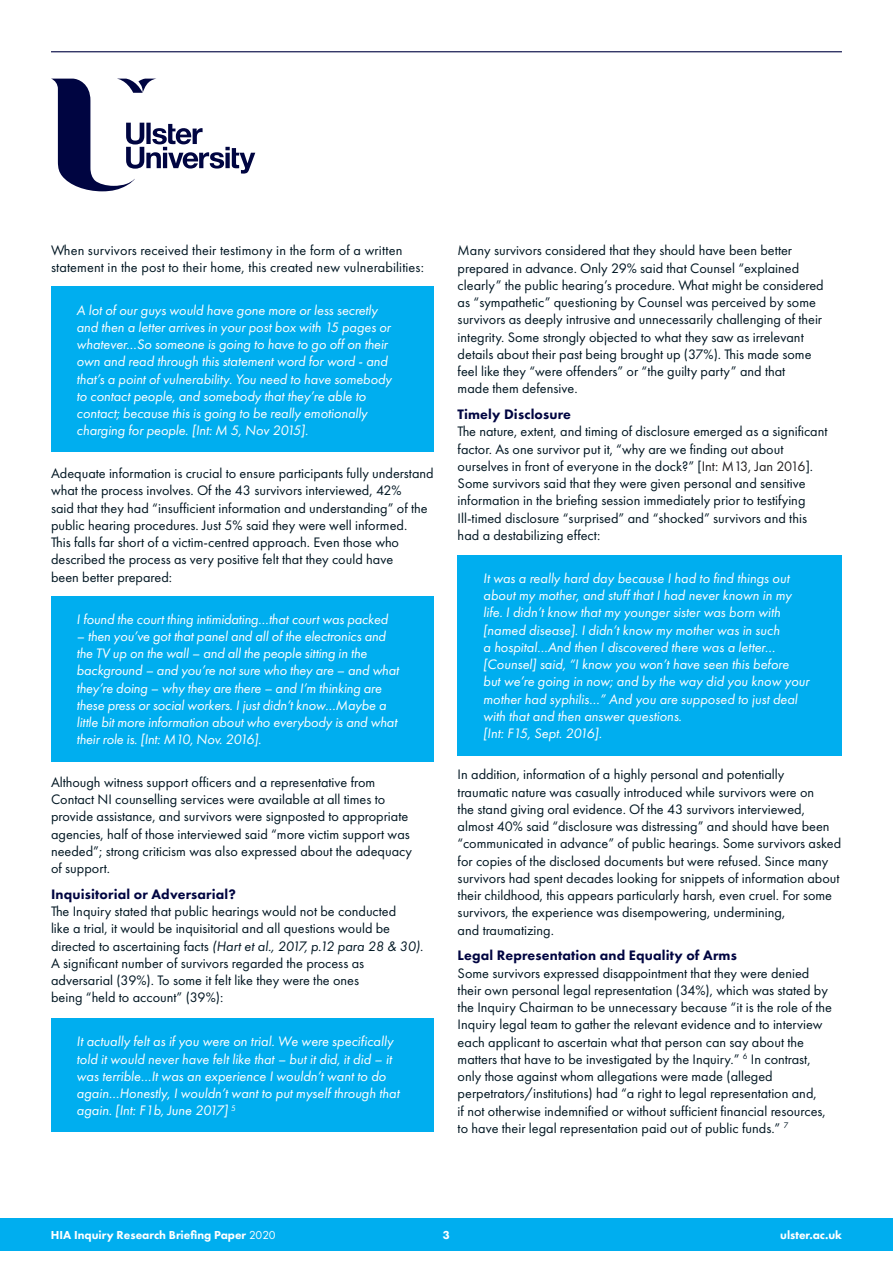
<style>
.page{position:relative;width:893px;height:1263px;background:#fff}
.page>*{position:absolute;margin:0;border:0;box-sizing:border-box;transform-origin:0 0}
.Body_copy{font:14.25px/17.2px "Futura PT";color:#011622}
.Body_copy-2{font:italic 14.25px/17.2px "Futura PT";letter-spacing:-.005em;color:#fff}
.Sub_header_italic{font:800 14.25px "Futura PT";letter-spacing:.01em;color:#000541}
.t1{font:800 12px "Futura PT";color:#fff}
.s1{font-style:italic}
.s2{color:#231f20}
.s3{font-weight:400}
</style>
<div class="page">
<div style="left:0;top:1218px;width:893px;height:32px;background:#00aeef"></div>
<hr style="left:51px;top:51px;width:791px;height:1px;background:#000541">
<svg style="left:52px;top:79px;width:203px;height:112px"></svg>
<div style="left:51px;top:1018px;width:383px;height:114px;background:#00aeef"></div>
<div style="left:51px;top:596px;width:383px;height:165px;background:#00aeef"></div>
<div style="left:51px;top:287px;width:383px;height:165px;background:#00aeef"></div>
<div style="left:458px;top:555px;width:384px;height:200px;background:#00aeef"></div>
<p class="Body_copy" style="left:51px;top:241px;width:374px">When survivors received their testimony in the form of a written statement in the post to their home, this created new vulnerabilities:</p>
<p class="Body_copy-2" style="left:77px;top:301px;width:317px">A lot of our guys would have gone more or less secretly and then a letter arrives in your post box with 15 pages or whatever…So someone is going to have to go off on their own and read through this statement word for word - and that’s a point of vulnerability. You need to have somebody to contact people, and somebody that they’re able to contact; because this is going to be really emotionally charging for people. [Int: M 5, Nov 2015].</p>
<p class="Body_copy" style="left:51px;top:465px;width:384px">Adequate information is crucial to ensure participants fully understand what the process involves. Of the 43 survivors interviewed, 42%<br>said that they had “insufficient information and understanding” of the public hearing procedures. Just 5% said they were well informed.<br>This falls far short of a victim-centred approach. Even those who described the process as very positive felt that they could have<br>been better prepared:</p>
<p class="Body_copy-2" style="left:77px;top:610px;width:313px">I found the court thing intimidating…that court was packed</p>
<p class="Body_copy-2" style="left:77px;top:627px;width:324px">– then you’ve got that panel and all of the electronics and the TV up on the wall – and all the people sitting in the background – and you’re not sure who they are – and what they’re doing – why they are there – and I’m thinking are these press or social workers. I just didn’t know…Maybe a little bit more information about who everybody is and what their role is. [Int: M10, Nov. 2016].</p>
<p class="Body_copy" style="left:51px;top:773px;width:362px">Although witness support officers and a representative from Contact NI counselling services were available at all times to provide assistance, and survivors were signposted to appropriate agencies, half of those interviewed said “more victim support was needed”; strong criticism was also expressed about the adequacy of support.</p>
<p class="Sub_header_italic" style="left:51px;top:885px;width:186px">Inquisitorial or Adversarial?</p>
<p class="Body_copy" style="left:51px;top:903px;width:374px">The Inquiry stated that public hearings would not be conducted<br>like a trial, it would be inquisitorial and all questions would be directed to ascertaining facts <span class="s1">(Hart et al., 2017, p.12 para 28 &amp; 30)</span>.<br>A significant number of survivors regarded the process as adversarial (39%). To some it felt like they were the ones<br>being “held to account” (39%):</p>
<p class="Body_copy-2" style="left:77px;top:1033px;width:324px">It actually felt as if you were on trial. We were specifically told it would never have felt like that – but it did, it did – it was terrible…It was an experience I wouldn’t want to do again…Honestly, I wouldn’t want to put myself through that again. [Int: F1b, June 2017] <sup>5</sup></p>
<p class="Body_copy" style="left:458px;top:242px;width:368px">Many survivors considered that they should have been better prepared in advance. Only 29% said that Counsel “explained clearly” the public hearing’s procedure. What might be considered as “sympathetic” questioning by Counsel was perceived by some survivors as deeply intrusive and unnecessarily challenging of their integrity. Some strongly objected to what they saw as irrelevant details about their past being brought up (37%). This made some feel like they “were offenders” or “the guilty party” and that<br>made them defensive.</p>
<p class="Sub_header_italic" style="left:458px;top:405px;width:115px">Timely Disclosure</p>
<p class="Body_copy" style="left:458px;top:423px;width:371px">The nature, extent, and timing of disclosure emerged as a significant factor. As one survivor put it, “why are we finding out about ourselves in front of everyone in the dock?” [<span class="s2">Int: M13, Jan 2016</span>].<br>Some survivors said that they were given personal and sensitive information in the briefing session immediately prior to testifying Ill-timed disclosure “surprised” and “shocked” survivors and this had a destabilizing effect:</p>
<p class="Body_copy-2" style="left:483px;top:569px;width:328px">It was a really hard day because I had to find things out about my mother, and stuff that I had never known in my life. I didn’t know that my younger sister was born with [named disease]. I didn’t know my mother was in such<br>a hospital…And then I discovered there was a letter… [Counsel] said, “I know you won’t have seen this before but we’re going in now; and by the way did you know your mother had syphilis…” And you are supposed to just deal with that and then answer questions.<br>[Int: F15, Sept. 2016].</p>
<p class="Body_copy" style="left:458px;top:766px;width:385px">In addition, information of a highly personal and potentially<br>traumatic nature was casually introduced while survivors were on<br>the stand giving oral evidence. Of the 43 survivors interviewed, almost 40% said “disclosure was distressing” and should have been “communicated in advance” of public hearings. Some survivors asked for copies of the disclosed documents but were refused. Since many survivors had spent decades looking for snippets of information about their childhood, this appears particularly harsh, even cruel. For some survivors, the experience was disempowering, undermining,<br>and traumatizing.</p>
<p class="Sub_header_italic" style="left:458px;top:947px;width:281px">Legal Representation and Equality of Arms</p>
<p class="Body_copy" style="left:458px;top:964px;width:376px">Some survivors expressed disappointment that they were denied their own personal legal representation (34%), which was stated by the Inquiry Chairman to be unnecessary because “it is the role of the Inquiry legal team to gather the relevant evidence and to interview each applicant to ascertain what that person can say about the matters that have to be investigated by the Inquiry.” <sup>6</sup> In contrast, only those against whom allegations were made (alleged perpetrators/institutions) had “a right to legal representation and,<br>if not otherwise indemnified or without sufficient financial resources, to have their legal representation paid out of public funds.” <sup>7</sup></p>
<p class="t1" style="left:51px;top:1227px;width:226px">HIA Inquiry Research Briefing Paper <span class="s3">2020</span></p>
<p class="t1" style="left:443px;top:1228px;width:9px">3</p>
<p class="t1" style="left:780px;top:1227px;width:63px">ulster.ac.uk</p>
</div>
